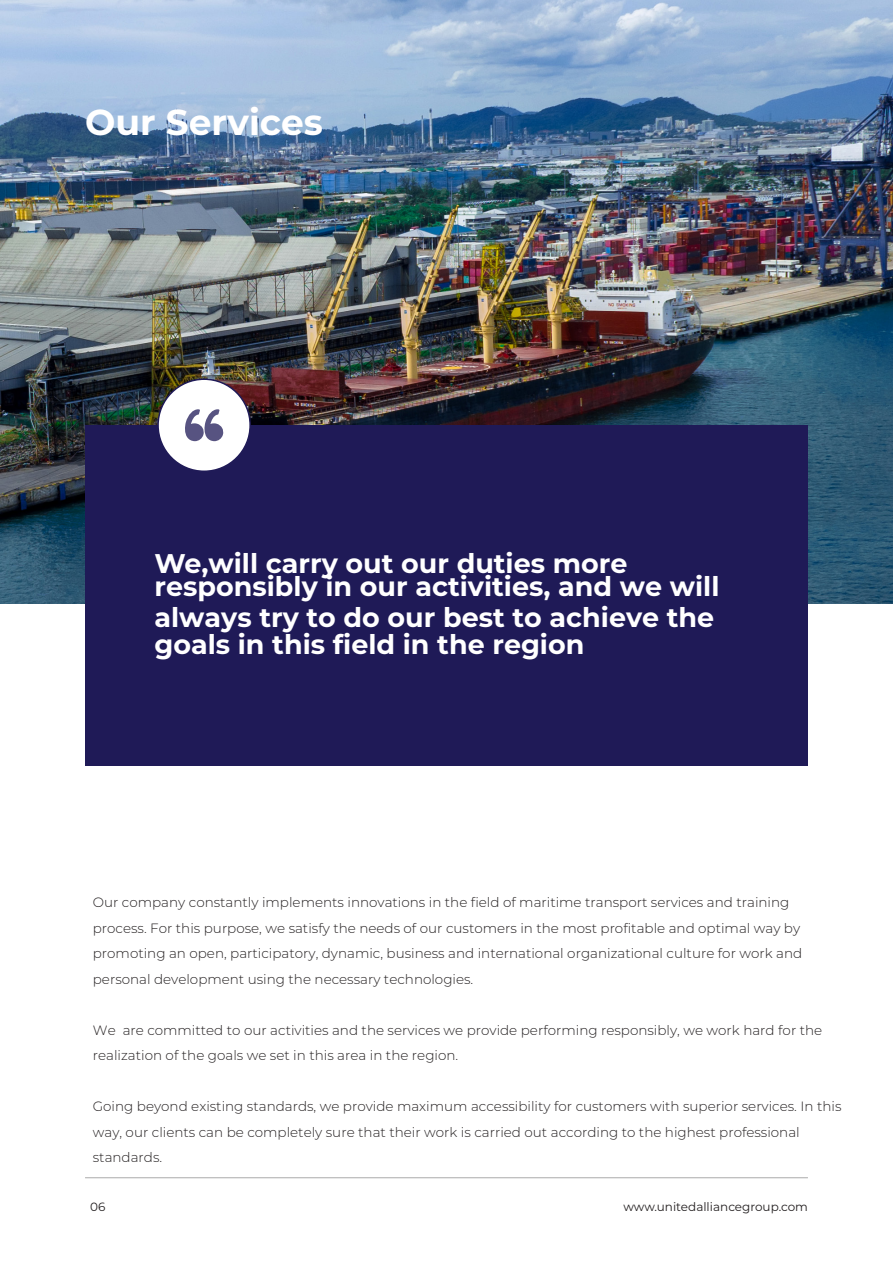
<style>
.page{position:relative;width:893px;height:1263px;background:#fff}
.page>*{position:absolute;margin:0;border:0;box-sizing:border-box;transform-origin:0 0}
.t1{font:700 36px "Montserrat";color:#fff}
.t2{font:700 27px/22.5px "Montserrat";color:#fff}
.t3{font:300 13.5px/25.5px "Montserrat";color:#231f20}
.t4{font:12px "Montserrat";color:#231f20}
</style>
<div class="page">
<img style="left:0;top:0;width:893px;height:604px">
<div style="left:85px;top:425px;width:723px;height:340px;background:#1f1a57"></div>
<div style="left:158px;top:379px;width:92px;height:92px;background:#fff;border-radius:50%"></div>
<div style="left:157px;top:378px;width:94px;height:94px;border:2px solid #1f1a57;border-radius:50%"></div>
<svg style="left:185px;top:409px;width:39px;height:32px"></svg>
<hr style="left:85px;top:1177px;width:723px;height:1px;background:#aaabab">
<p class="t1" style="left:85px;top:96px;width:239px">Our Services</p>
<p class="t2" style="left:154px;top:551px;width:566px">We,will carry out our duties more responsibly in our activities, and we will</p>
<p class="t2" style="left:154px;top:603px;width:561px;line-height:27px">always try to do our best to achieve the goals in this field in the region</p>
<p class="t3" style="left:93px;top:889px;width:711px">Our company constantly implements innovations in the field of maritime transport services and training process. For this purpose, we satisfy the needs of our customers in the most profitable and optimal way by promoting an open, participatory, dynamic, business and international organizational culture for work and personal development using the necessary technologies.</p>
<p class="t3" style="left:93px;top:1017px;width:731px">We are committed to our activities and the services we provide performing responsibly, we work hard for the realization of the goals we set in this area in the region.</p>
<p class="t3" style="left:93px;top:1093px;width:750px">Going beyond existing standards, we provide maximum accessibility for customers with superior services. In this way, our clients can be completely sure that their work is carried out according to the highest professional standards.</p>
<p class="t4" style="left:90px;top:1198px;width:17px">06</p>
<p class="t4" style="left:623px;top:1198px;width:186px">www.unitedalliancegroup.com</p>
</div>
